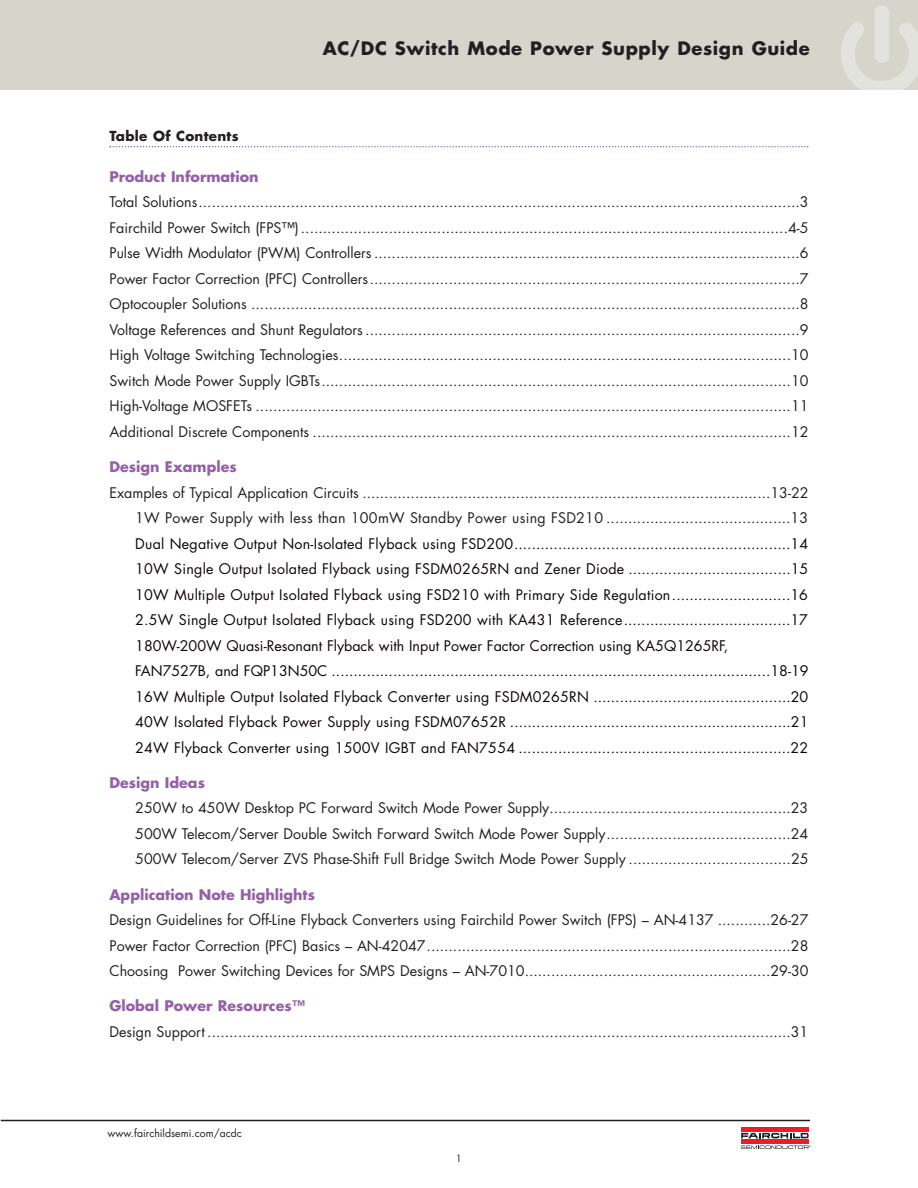
<style>
.page{position:relative;width:918px;height:1188px;background:#fff}
.page>*{position:absolute;margin:0;border:0;box-sizing:border-box;transform-origin:0 0}
.t1{font:700 18px "Futura Std";letter-spacing:.035em;color:#231f20}
.t2{font:14.25px/25.5px "Futura Std";color:#231f20;text-align:justify}
.t3{font:14.25px/25.5px "Futura Std";letter-spacing:.02em;color:#0e0607}
.t4{font:700 14.25px "Futura Std";color:#9460a8}
.t5{font:700 13.5px "Futura Std";letter-spacing:.02em;color:#231f20}
.t6{font:10.5px "Futura Std";color:#231f20}
.t7{font:9.75px "Futura Std";color:#231f20}
</style>
<div class="page">
<hr style="left:741px;top:1140px;width:68px;height:4px;background:#ee1b2c">
<hr style="left:741px;top:1127px;width:68px;height:4px;background:#ee1b2c">
<svg style="left:741px;top:1133px;width:68px;height:5px"></svg>
<svg style="left:741px;top:1145px;width:70px;height:4px"></svg>
<div style="left:0;top:0;width:918px;height:90px;background:#d6d5cc"></div>
<img style="left:841px;top:6px;width:77px;height:84px">
<hr style="left:1px;top:1120px;width:809px;height:1px;background:#231f20">
<svg style="left:110px;top:146px;width:698px;height:1px"></svg>
<p class="t5" style="left:110px;top:130px;width:131px">Table Of Contents</p>
<p class="t1" style="left:323px;top:40px;width:489px">AC/DC Switch Mode Power Supply Design Guide</p>
<p class="t4" style="left:110px;top:170px;width:151px">Product Information</p>
<p class="t2" style="left:110px;top:191px;width:701px">Total Solutions.........................................................................................................................................3<br>Fairchild Power Switch (FPS™) ...............................................................................................................4-5<br>Pulse Width Modulator (PWM) Controllers .................................................................................................6<br>Power Factor Correction (PFC) Controllers..................................................................................................7<br>Optocoupler Solutions .............................................................................................................................8<br>Voltage References and Shunt Regulators ...................................................................................................9<br>High Voltage Switching Technologies.......................................................................................................10<br>Switch Mode Power Supply IGBTs...........................................................................................................10<br>High-Voltage MOSFETs ..........................................................................................................................11<br>Additional Discrete Components .............................................................................................................12</p>
<p class="t4" style="left:110px;top:460px;width:129px">Design Examples</p>
<p class="t2" style="left:110px;top:481px;width:701px;text-align:right">Examples of Typical Application Circuits .............................................................................................13-22<br>1W Power Supply with less than 100mW Standby Power using FSD210 ..........................................13</p>
<p class="t3" style="left:135px;top:532px;width:675px">Dual Negative Output Non-Isolated Flyback using FSD200...............................................................14<br>10W Single Output Isolated Flyback using FSDM0265RN and Zener Diode .....................................15<br>10W Multiple Output Isolated Flyback using FSD210 with Primary Side Regulation...........................16<br>2.5W Single Output Isolated Flyback using FSD200 with KA431 Reference......................................17<br>180W-200W Quasi-Resonant Flyback with Input Power Factor Correction using KA5Q1265RF,<br>FAN7527B, and FQP13N50C ....................................................................................................18-19<br>16W Multiple Output Isolated Flyback Converter using FSDM0265RN .............................................20<br>40W Isolated Flyback Power Supply using FSDM07652R ................................................................21<br>24W Flyback Converter using 1500V IGBT and FAN7554 ..............................................................22</p>
<p class="t4" style="left:110px;top:776px;width:97px">Design Ideas</p>
<p class="t2" style="left:135px;top:797px;width:675px">250W to 450W Desktop PC Forward Switch Mode Power Supply.......................................................23<br>500W Telecom/Server Double Switch Forward Switch Mode Power Supply..........................................24<br>500W Telecom/Server ZVS Phase-Shift Full Bridge Switch Mode Power Supply .....................................25</p>
<p class="t4" style="left:110px;top:888px;width:207px">Application Note Highlights</p>
<p class="t2" style="left:110px;top:908px;width:701px">Design Guidelines for Off-Line Flyback Converters using Fairchild Power Switch (FPS) – AN-4137 ............26-27<br>Power Factor Correction (PFC) Basics – AN-42047...................................................................................28<br>Choosing Power Switching Devices for SMPS Designs – AN-7010........................................................29-30</p>
<p class="t4" style="left:110px;top:1000px;width:197px">Global Power Resources™</p>
<p class="t2" style="left:110px;top:1020px;width:700px">Design Support .....................................................................................................................................31</p>
<p class="t6" style="left:108px;top:1128px;width:136px">www.fairchildsemi.com/acdc</p>
<p class="t7" style="left:456px;top:1153px;width:8px">1</p>
</div>
